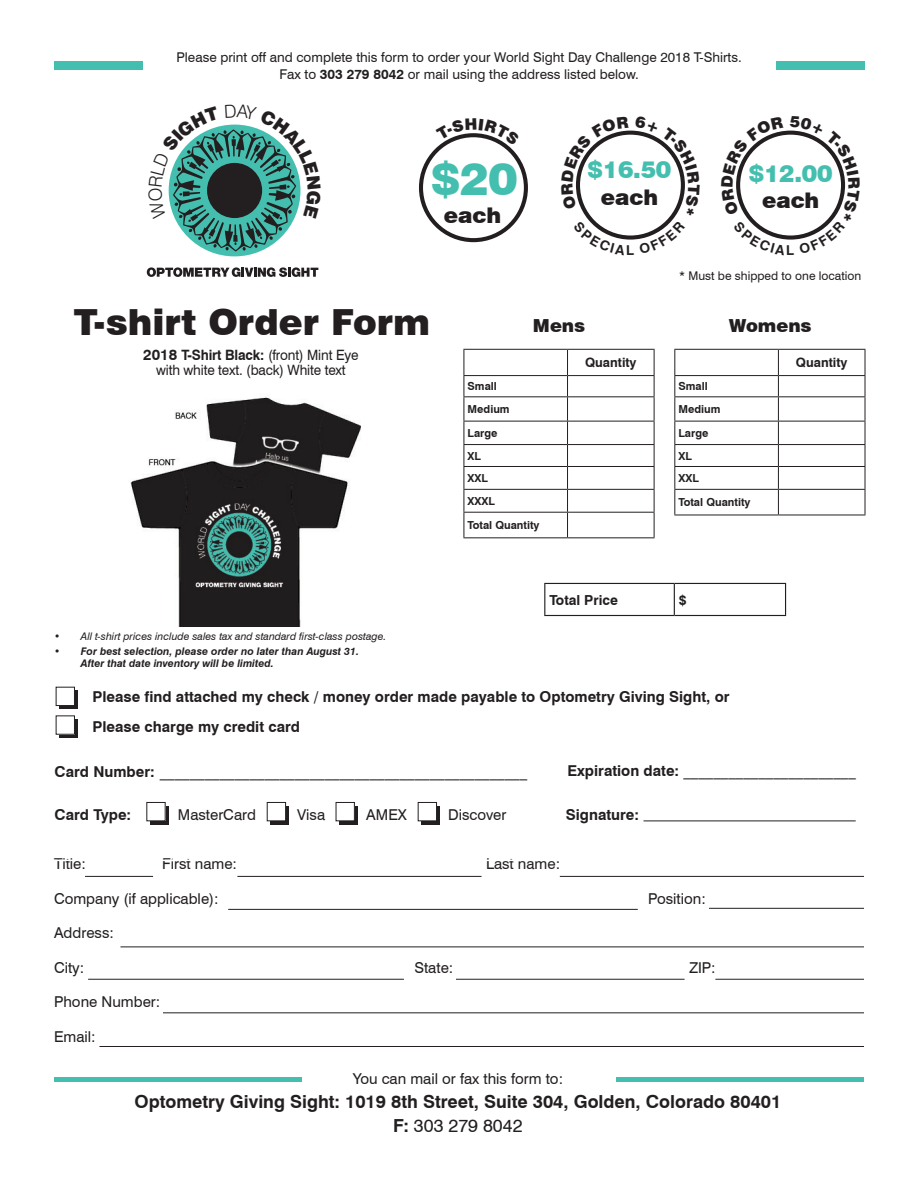
<style>
.page{position:relative;width:918px;height:1188px;background:#fff}
.page>*{position:absolute;margin:0;border:0;box-sizing:border-box;transform-origin:0 0}
.t1{font:900 44.25px "Swiss 721 BT";color:#44bfaf}
.t2{font:900 36px "Swiss 721 BT";color:#231f20}
.t3{font:900 23.4px "Swiss 721 BT";letter-spacing:-.01em;color:#44bfaf}
.t4{font:900 21.6px "Swiss 721 BT";letter-spacing:-.01em;color:#231f20}
.t5{font:700 18px/24px "Swiss 721 BT";color:#231f20;text-align:center}
.t6{font:900 18px "Swiss 721 BT";color:#231f20}
.t7{font:15px "Swiss 721 BT";color:#231f20}
.t8{font:700 15px/30px "Swiss 721 BT";color:#231f20}
.t9{font:700 15px "Swiss 721 BT";color:#57585a}
.t10{font:14.25px/15px "Swiss 721 BT";letter-spacing:-.01em;color:#231f20;text-align:center;scale:.95 1}
.t11{font:700 13.8px "Swiss 721 BT";color:#231f20}
.t12{font:13.5px/17.1px "Swiss 721 BT";color:#231f20;text-align:center}
.t13{font:700 12.9px "Swiss 721 BT";color:#231f20}
.t14{font:12px "Swiss 721 BT";color:#231f20}
.t15{font:700 11.1px/22.6px "Swiss 721 BT";color:#231f20}
.t16{font:italic 700 10.5px/12px "Swiss 721 BT";color:#231f20}
.t17{font:italic 10.5px "Swiss 721 BT";color:#231f20}
.s1{font-weight:700}
.s2{font-weight:700;font-size:15px}
.s3{color:#231f20}
.s4{font-weight:400}
</style>
<div class="page">
<img style="left:130px;top:397px;width:231px;height:230px">
<svg style="left:147px;top:267px;width:171px;height:10px"></svg>
<hr style="left:568px;top:349px;width:87px;height:1px;background:#231f20">
<hr style="left:568px;top:375px;width:87px;height:1px;background:#231f20">
<hr style="left:568px;top:396px;width:87px;height:1px;background:#231f20">
<hr style="left:568px;top:421px;width:87px;height:1px;background:#231f20">
<hr style="left:568px;top:444px;width:87px;height:1px;background:#231f20">
<hr style="left:568px;top:466px;width:87px;height:1px;background:#231f20">
<hr style="left:568px;top:489px;width:87px;height:1px;background:#231f20">
<hr style="left:568px;top:512px;width:87px;height:1px;background:#231f20">
<svg style="left:463px;top:349px;width:105px;height:188px"></svg>
<svg style="left:654px;top:350px;width:1px;height:187px"></svg>
<hr style="left:463px;top:537px;width:105px;height:1px;background:#231f20">
<hr style="left:568px;top:537px;width:87px;height:1px;background:#231f20">
<hr style="left:778px;top:349px;width:87px;height:1px;background:#231f20">
<hr style="left:778px;top:375px;width:87px;height:1px;background:#231f20">
<hr style="left:778px;top:396px;width:87px;height:1px;background:#231f20">
<hr style="left:778px;top:421px;width:87px;height:1px;background:#231f20">
<hr style="left:778px;top:444px;width:87px;height:1px;background:#231f20">
<hr style="left:778px;top:466px;width:87px;height:1px;background:#231f20">
<hr style="left:778px;top:489px;width:87px;height:1px;background:#231f20">
<svg style="left:674px;top:349px;width:105px;height:166px"></svg>
<svg style="left:865px;top:350px;width:1px;height:165px"></svg>
<hr style="left:674px;top:515px;width:104px;height:1px;background:#231f20">
<hr style="left:778px;top:515px;width:87px;height:1px;background:#231f20">
<hr style="left:544px;top:583px;width:130px;height:1px;background:#231f20">
<hr style="left:544px;top:584px;width:1px;height:31px;background:#231f20">
<hr style="left:674px;top:583px;width:112px;height:1px;background:#231f20">
<hr style="left:674px;top:584px;width:1px;height:31px;background:#231f20">
<hr style="left:785px;top:584px;width:1px;height:31px;background:#231f20">
<hr style="left:544px;top:615px;width:130px;height:1px;background:#231f20">
<hr style="left:674px;top:615px;width:112px;height:1px;background:#231f20">
<hr style="left:85px;top:876px;width:68px;height:1px;background:#231f20">
<hr style="left:237px;top:876px;width:245px;height:1px;background:#231f20">
<hr style="left:560px;top:876px;width:304px;height:1px;background:#231f20">
<hr style="left:228px;top:909px;width:410px;height:1px;background:#231f20">
<hr style="left:709px;top:908px;width:155px;height:1px;background:#231f20">
<hr style="left:120px;top:947px;width:744px;height:1px;background:#231f20">
<hr style="left:88px;top:979px;width:316px;height:1px;background:#231f20">
<hr style="left:456px;top:979px;width:229px;height:1px;background:#231f20">
<hr style="left:715px;top:979px;width:149px;height:1px;background:#231f20">
<hr style="left:163px;top:1012px;width:701px;height:1px;background:#231f20">
<hr style="left:99px;top:1046px;width:765px;height:1px;background:#231f20">
<div style="left:60px;top:691px;width:18px;height:18px;background:#231f20"></div>
<div style="left:56px;top:687px;width:18px;height:19px;background:#fff"></div>
<div style="left:56px;top:687px;width:19px;height:19px;border:1px solid #231f20"></div>
<div style="left:60px;top:720px;width:18px;height:18px;background:#231f20"></div>
<div style="left:56px;top:716px;width:18px;height:18px;background:#fff"></div>
<div style="left:56px;top:715px;width:19px;height:20px;border:1px solid #231f20"></div>
<svg style="left:150px;top:806px;width:19px;height:18px"></svg>
<div style="left:147px;top:802px;width:18px;height:19px;background:#fff"></div>
<div style="left:271px;top:806px;width:18px;height:18px;background:#231f20"></div>
<div style="left:267px;top:802px;width:19px;height:19px;background:#fff"></div>
<div style="left:267px;top:802px;width:19px;height:19px;border:1px solid #231f20"></div>
<div style="left:339px;top:806px;width:19px;height:18px;background:#231f20"></div>
<div style="left:336px;top:802px;width:18px;height:19px;background:#fff"></div>
<div style="left:336px;top:802px;width:19px;height:19px;border:1px solid #231f20"></div>
<div style="left:422px;top:806px;width:18px;height:18px;background:#231f20"></div>
<div style="left:418px;top:802px;width:19px;height:19px;background:#fff"></div>
<div style="left:418px;top:802px;width:19px;height:19px;border:1px solid #231f20"></div>
<hr style="left:644px;top:821px;width:212px;height:1px;background:#231f20">
<div style="left:419px;top:133px;width:109px;height:109px;border:4px solid #231f20;border-radius:50%"></div>
<div style="left:54px;top:1077px;width:248px;height:5px;background:#44bfaf"></div>
<div style="left:776px;top:61px;width:88px;height:9px;background:#44bfaf"></div>
<div style="left:54px;top:61px;width:88px;height:9px;background:#44bfaf"></div>
<div style="left:616px;top:1077px;width:248px;height:5px;background:#44bfaf"></div>
<svg style="left:168px;top:124px;width:133px;height:128px"></svg>
<svg style="left:438px;top:133px;width:71px;height:13px"></svg>
<svg style="left:575px;top:130px;width:110px;height:110px"></svg>
<svg style="left:736px;top:130px;width:110px;height:110px"></svg>
<p class="t12" style="left:176px;top:49px;width:567px">Please print off and complete this form to order your World Sight Day Challenge 2018 T-Shirts.<br>Fax to <span class="s1">303 279 8042</span> or mail using the address listed below.</p>
<h1 class="t1" style="left:431px;top:152px;width:88px">$20</h1>
<h3 class="t4" style="left:444px;top:202px;width:59px">each</h3>
<h3 class="t3" style="left:588px;top:156px;width:85px">$16.50</h3>
<h3 class="t4" style="left:601px;top:184px;width:59px">each</h3>
<h3 class="t3" style="left:749px;top:159px;width:85px">$12.00</h3>
<h3 class="t4" style="left:762px;top:187px;width:59px">each</h3>
<h2 class="t2" style="left:74px;top:300px;width:358px">T-shirt Order Form</h2>
<p class="t10" style="left:143px;top:348px;width:228px"><span class="s2">2018</span> <span class="s1">T-Shirt Black:</span> (front) Mint Eye with white text. (back) White text</p>
<p class="t17" style="left:54px;top:630px;width:334px">• All t-shirt prices include sales tax and standard first-class postage.</p>
<p class="t16" style="left:81px;top:645px;width:280px;text-indent:-27px">• For best selection, please order no later than August 31.<br>After that date inventory will be limited.</p>
<p class="t14" style="left:679px;top:269px;width:183px">* Must be shipped to one location</p>
<p class="t6" style="left:533px;top:315px;width:54px">Mens</p>
<p class="t6" style="left:729px;top:315px;width:84px">Womens</p>
<p class="t15" style="left:468px;top:375px;width:44px">Small<br>Medium</p>
<p class="t15" style="left:468px;top:422px;width:31px">Large<br>XL<br>XXL<br>XXXL</p>
<p class="t15" style="left:468px;top:514px;width:73px">Total Quantity</p>
<p class="t13" style="left:585px;top:355px;width:53px">Quantity</p>
<p class="t15" style="left:679px;top:375px;width:44px">Small<br>Medium</p>
<p class="t15" style="left:679px;top:422px;width:31px">Large<br>XL<br>XXL</p>
<p class="t15" style="left:679px;top:491px;width:73px">Total Quantity</p>
<p class="t11" style="left:549px;top:591px;width:70px">Total Price</p>
<p class="t11" style="left:679px;top:591px;width:9px">$</p>
<p class="t13" style="left:796px;top:355px;width:53px">Quantity</p>
<p class="t8" style="left:92px;top:682px;width:639px">Please find attached my check / money order made payable to Optometry Giving Sight, or<br>Please charge my credit card</p>
<p class="t9" style="left:55px;top:762px;width:474px"><span class="s3">Card Number:</span> _________________________________________________</p>
<p class="t9" style="left:567px;top:761px;width:290px"><span class="s3">Expiration date:</span> _______________________</p>
<p class="t8" style="left:55px;top:800px;width:78px">Card Type:</p>
<p class="t7" style="left:178px;top:806px;width:80px">MasterCard</p>
<p class="t7" style="left:297px;top:806px;width:30px">Visa</p>
<p class="t7" style="left:366px;top:806px;width:42px">AMEX</p>
<p class="t7" style="left:448px;top:806px;width:60px">Discover</p>
<p class="t8" style="left:566px;top:800px;width:75px">Signature:</p>
<p class="t7" style="left:54px;top:855px;width:33px">Title:</p>
<p class="t7" style="left:162px;top:855px;width:77px">First name:</p>
<p class="t7" style="left:486px;top:855px;width:76px">Last name:</p>
<p class="t7" style="left:54px;top:889px;width:166px">Company (if applicable):</p>
<p class="t7" style="left:648px;top:889px;width:59px">Position:</p>
<p class="t7" style="left:54px;top:924px;width:61px">Address:</p>
<p class="t7" style="left:54px;top:958px;width:32px">City:</p>
<p class="t7" style="left:414px;top:958px;width:40px">State:</p>
<p class="t7" style="left:689px;top:958px;width:28px">ZIP:</p>
<p class="t7" style="left:54px;top:993px;width:108px">Phone Number:</p>
<p class="t7" style="left:54px;top:1027px;width:43px">Email:</p>
<p class="t7" style="left:353px;top:1070px;width:212px">You can mail or fax this form to:</p>
<p class="t5" style="left:135px;top:1089px;width:648px">Optometry Giving Sight: 1019 8th Street, Suite 304, Golden, Colorado 80401<br>F: <span class="s4">303 279 8042</span></p>
</div>
